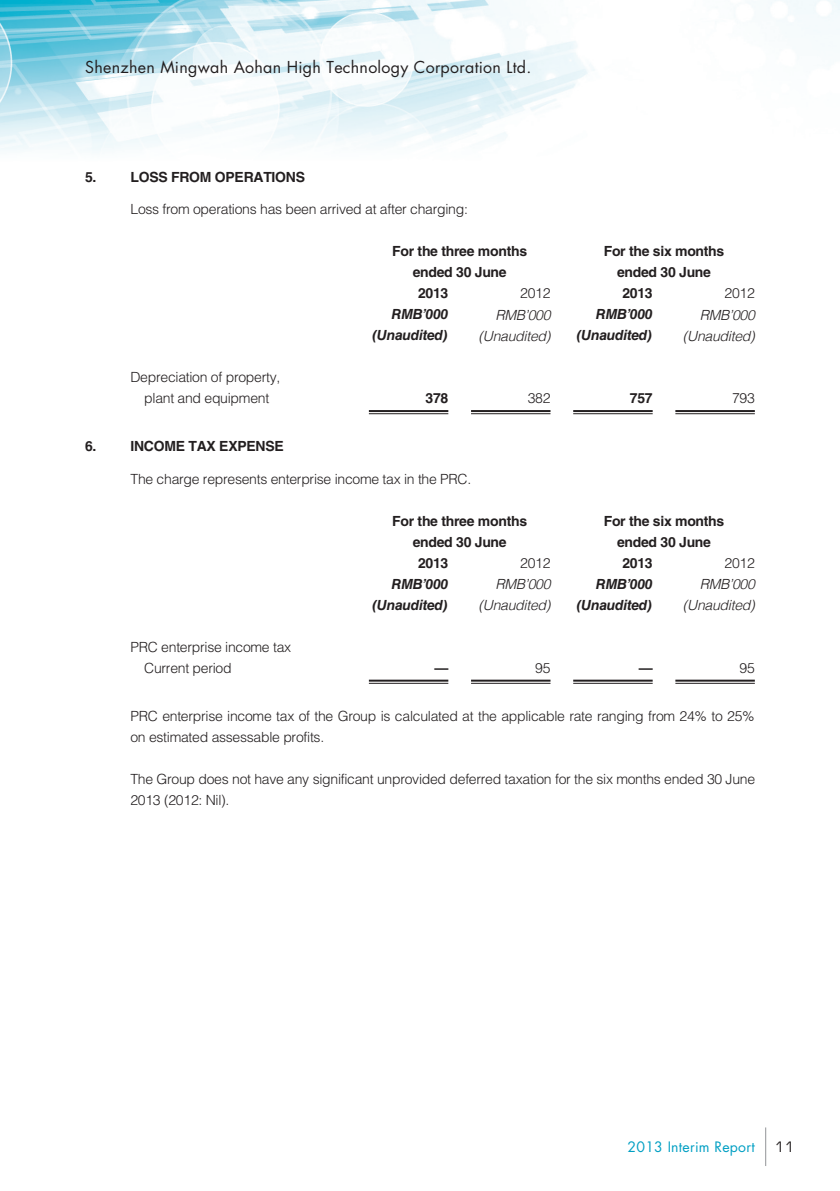
<style>
.page{position:relative;width:840px;height:1191px;background:#fff}
.page>*{position:absolute;margin:0;border:0;box-sizing:border-box;transform-origin:0 0}
.t1{font:16px "Futura Std";letter-spacing:.02em;color:#231f20}
.t2{font:300 14px/21px "Helvetica LT Std";letter-spacing:-.02em;color:#231f20}
.t3{font:700 14px/21px "Helvetica LT Std";letter-spacing:-.02em;color:#231f20;text-align:center}
.t4{font:italic 700 14px "Helvetica LT Std";letter-spacing:-.02em;color:#231f20}
.t5{font:italic 300 14px "Helvetica";letter-spacing:-.02em;color:#231f20}
.t6{font:14px "Futura Std";letter-spacing:.02em;color:#009fc3}
.t7{font:14px "Eurostile LT Std";color:#231f20}
</style>
<div class="page">
<img style="left:0;top:0;width:839px;height:151px">
<hr style="left:764px;top:1127px;width:1px;height:39px;background:#939598">
<hr style="left:368px;top:410px;width:80px;height:2px;background:#231f20">
<hr style="left:368px;top:413px;width:80px;height:1px;background:#231f20">
<hr style="left:471px;top:410px;width:79px;height:2px;background:#231f20">
<hr style="left:471px;top:413px;width:79px;height:1px;background:#231f20">
<hr style="left:573px;top:410px;width:79px;height:2px;background:#231f20">
<hr style="left:573px;top:413px;width:79px;height:1px;background:#231f20">
<hr style="left:675px;top:410px;width:79px;height:2px;background:#231f20">
<hr style="left:675px;top:413px;width:79px;height:1px;background:#231f20">
<hr style="left:368px;top:679px;width:80px;height:2px;background:#231f20">
<hr style="left:368px;top:683px;width:80px;height:1px;background:#231f20">
<hr style="left:471px;top:679px;width:79px;height:2px;background:#231f20">
<hr style="left:471px;top:683px;width:79px;height:1px;background:#231f20">
<hr style="left:573px;top:679px;width:79px;height:2px;background:#231f20">
<hr style="left:573px;top:683px;width:79px;height:1px;background:#231f20">
<hr style="left:675px;top:679px;width:79px;height:2px;background:#231f20">
<hr style="left:675px;top:683px;width:79px;height:1px;background:#231f20">
<p class="t1" style="left:85px;top:57px;width:447px">Shenzhen Mingwah Aohan High Technology Corporation Ltd.</p>
<p class="t3" style="left:85px;top:166px;width:13px">5.</p>
<p class="t3" style="left:130px;top:166px;width:19px">Loss</p>
<p class="t3" style="left:171px;top:166px;width:135px">FROM OPERATIONS</p>
<p class="t2" style="left:130px;top:198px;width:339px">Loss from operations has been arrived at after charging:</p>
<p class="t3" style="left:392px;top:240px;width:136px">For the three months ended 30 June</p>
<p class="t3" style="left:603px;top:240px;width:122px">For the six months ended 30 June</p>
<p class="t3" style="left:418px;top:282px;width:32px">2013</p>
<p class="t2" style="left:520px;top:282px;width:32px">2012</p>
<p class="t3" style="left:622px;top:282px;width:32px">2013</p>
<p class="t2" style="left:724px;top:282px;width:32px">2012</p>
<p class="t4" style="left:391px;top:306px;width:58px">RMB’000</p>
<p class="t5" style="left:495px;top:306px;width:57px">RMB’000</p>
<p class="t4" style="left:595px;top:306px;width:58px">RMB’000</p>
<p class="t5" style="left:699px;top:306px;width:57px">RMB’000</p>
<p class="t4" style="left:371px;top:327px;width:78px">(Unaudited)</p>
<p class="t5" style="left:478px;top:327px;width:73px">(Unaudited)</p>
<p class="t4" style="left:575px;top:327px;width:78px">(Unaudited)</p>
<p class="t5" style="left:682px;top:327px;width:73px">(Unaudited)</p>
<p class="t2" style="left:130px;top:366px;width:151px;text-align:center">Depreciation of property, plant and equipment</p>
<p class="t3" style="left:425px;top:387px;width:24px">378</p>
<p class="t2" style="left:527px;top:387px;width:24px">382</p>
<p class="t3" style="left:629px;top:387px;width:24px">757</p>
<p class="t2" style="left:731px;top:387px;width:24px">793</p>
<p class="t3" style="left:85px;top:435px;width:13px">6.</p>
<p class="t3" style="left:130px;top:435px;width:155px">INCOME TAX EXPENSE</p>
<p class="t2" style="left:130px;top:468px;width:342px">The charge represents enterprise income tax in the PRC.</p>
<p class="t3" style="left:392px;top:510px;width:136px">For the three months ended 30 June</p>
<p class="t3" style="left:603px;top:510px;width:122px">For the six months ended 30 June</p>
<p class="t3" style="left:418px;top:552px;width:32px">2013</p>
<p class="t2" style="left:520px;top:552px;width:32px">2012</p>
<p class="t3" style="left:622px;top:552px;width:32px">2013</p>
<p class="t2" style="left:724px;top:552px;width:32px">2012</p>
<p class="t4" style="left:391px;top:575px;width:58px">RMB’000</p>
<p class="t5" style="left:495px;top:575px;width:57px">RMB’000</p>
<p class="t4" style="left:595px;top:575px;width:58px">RMB’000</p>
<p class="t5" style="left:699px;top:575px;width:57px">RMB’000</p>
<p class="t4" style="left:371px;top:596px;width:78px">(Unaudited)</p>
<p class="t5" style="left:478px;top:596px;width:73px">(Unaudited)</p>
<p class="t4" style="left:575px;top:596px;width:78px">(Unaudited)</p>
<p class="t5" style="left:682px;top:596px;width:73px">(Unaudited)</p>
<p class="t2" style="left:144px;top:636px;width:148px;text-indent:-14px">PRC enterprise income tax<br>Current period</p>
<p class="t3" style="left:434px;top:657px;width:15px">—</p>
<p class="t2" style="left:535px;top:657px;width:17px">95</p>
<p class="t3" style="left:638px;top:657px;width:15px">—</p>
<p class="t2" style="left:739px;top:657px;width:17px">95</p>
<p class="t2" style="left:130px;top:705px;width:625px">PRC enterprise income tax of the Group is calculated at the applicable rate ranging from 24% to 25% on estimated assessable profits.</p>
<p class="t2" style="left:130px;top:768px;width:626px">The Group does not have any significant unprovided deferred taxation for the six months ended 30 June<br>2013 (2012: Nil).</p>
<p class="t6" style="left:627px;top:1137px;width:128px">2013 Interim Report</p>
<p class="t7" style="left:774px;top:1138px;width:21px">11</p>
</div>
